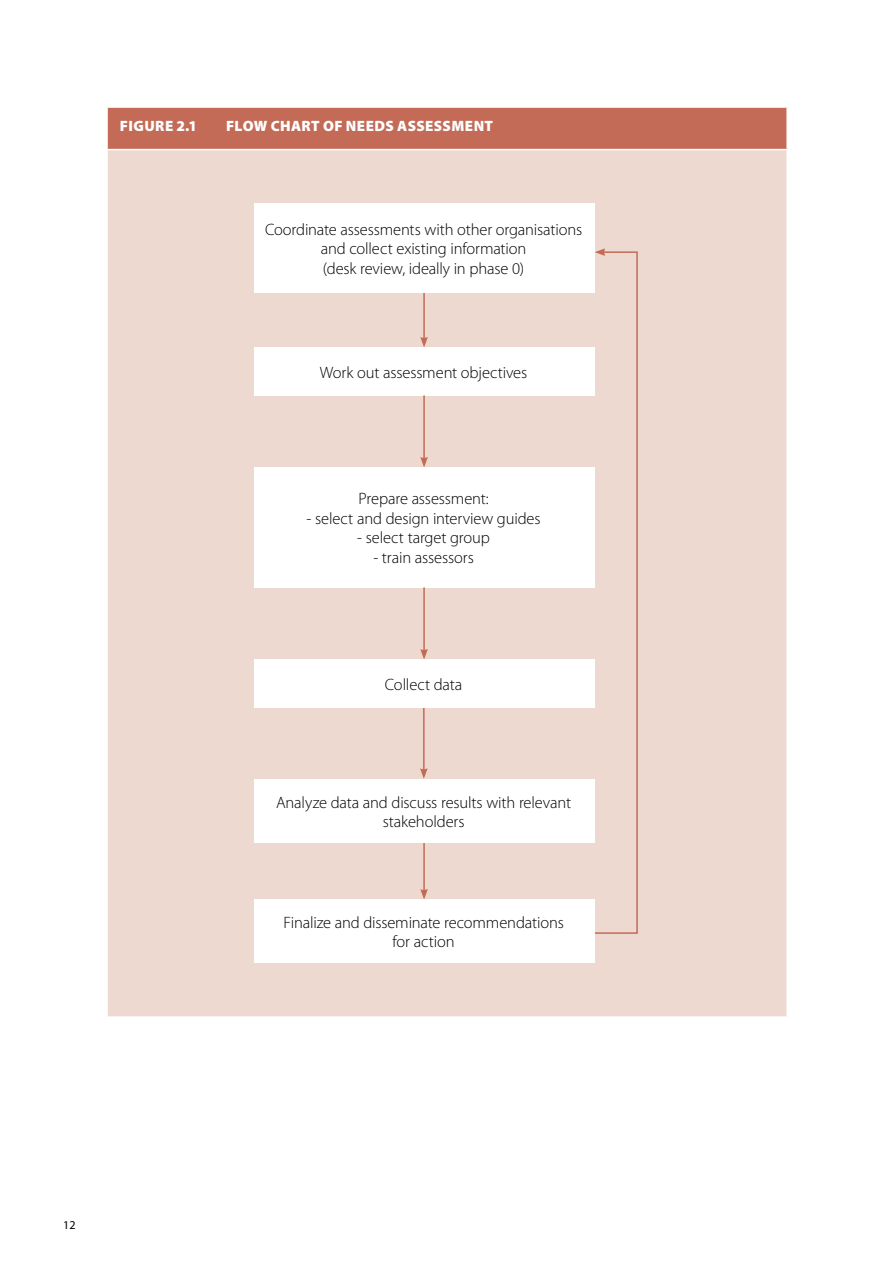
<style>
.page{position:relative;width:893px;height:1263px;background:#fff}
.page>*{position:absolute;margin:0;border:0;box-sizing:border-box;transform-origin:0 0}
.t1{font:300 16.5px/19.5px "Myriad Pro";letter-spacing:-.01em;color:#000;text-align:center}
.t2{font:900 15px "Myriad Pro";letter-spacing:.025em;color:#fff}
.t3{font:12px "Myriad Pro";color:#000}
</style>
<div class="page">
<div style="left:107px;top:107px;width:680px;height:43px;background:#c36b57"></div>
<div style="left:107px;top:150px;width:680px;height:867px;background:#eed9d0"></div>
<hr style="left:106px;top:1016px;width:682px;height:2px;background:#fff">
<hr style="left:106px;top:106px;width:682px;height:2px;background:#fff">
<hr style="left:106px;top:108px;width:2px;height:41px;background:#fff">
<hr style="left:786px;top:108px;width:2px;height:41px;background:#fff">
<hr style="left:106px;top:149px;width:682px;height:1px;background:#fff">
<hr style="left:106px;top:150px;width:2px;height:866px;background:#fff">
<hr style="left:786px;top:150px;width:2px;height:866px;background:#fff">
<hr style="left:423px;top:707px;width:2px;height:63px;background:#c36b57">
<svg style="left:420px;top:768px;width:8px;height:11px"></svg>
<div style="left:254px;top:347px;width:341px;height:48px;background:#fff"></div>
<div style="left:254px;top:467px;width:341px;height:120px;background:#fff"></div>
<div style="left:254px;top:659px;width:341px;height:48px;background:#fff"></div>
<div style="left:254px;top:899px;width:341px;height:64px;background:#fff"></div>
<hr style="left:423px;top:275px;width:2px;height:64px;background:#c36b57">
<svg style="left:420px;top:337px;width:8px;height:10px"></svg>
<hr style="left:423px;top:395px;width:2px;height:64px;background:#c36b57">
<svg style="left:420px;top:457px;width:8px;height:10px"></svg>
<hr style="left:423px;top:587px;width:2px;height:64px;background:#c36b57">
<svg style="left:420px;top:649px;width:8px;height:10px"></svg>
<hr style="left:423px;top:827px;width:2px;height:64px;background:#c36b57">
<svg style="left:420px;top:889px;width:8px;height:10px"></svg>
<svg style="left:593px;top:248px;width:45px;height:686px"></svg>
<div style="left:254px;top:203px;width:341px;height:90px;background:#fff"></div>
<div style="left:254px;top:779px;width:341px;height:64px;background:#fff"></div>
<p class="t2" style="left:120px;top:117px;width:79px">FIGURE 2.1</p>
<p class="t2" style="left:226px;top:117px;width:269px">FLOW CHART OF NEEDS ASSESSMENT</p>
<p class="t1" style="left:265px;top:220px;width:319px">Coordinate assessments with other organisations and collect existing information<br>(desk review, ideally in phase 0)</p>
<p class="t1" style="left:320px;top:363px;width:209px">Work out assessment objectives</p>
<p class="t1" style="left:359px;top:489px;width:132px">Prepare assessment:</p>
<p class="t1" style="left:307px;top:509px;width:235px">- select and design interview guides</p>
<p class="t1" style="left:357px;top:528px;width:134px">- select target group</p>
<p class="t1" style="left:373px;top:548px;width:102px">- train assessors</p>
<p class="t1" style="left:385px;top:675px;width:79px">Collect data</p>
<p class="t1" style="left:276px;top:793px;width:297px">Analyze data and discuss results with relevant stakeholders</p>
<p class="t1" style="left:283px;top:913px;width:282px">Finalize and disseminate recommendations for action</p>
<p class="t3" style="left:63px;top:1219px;width:14px">12</p>
</div>
